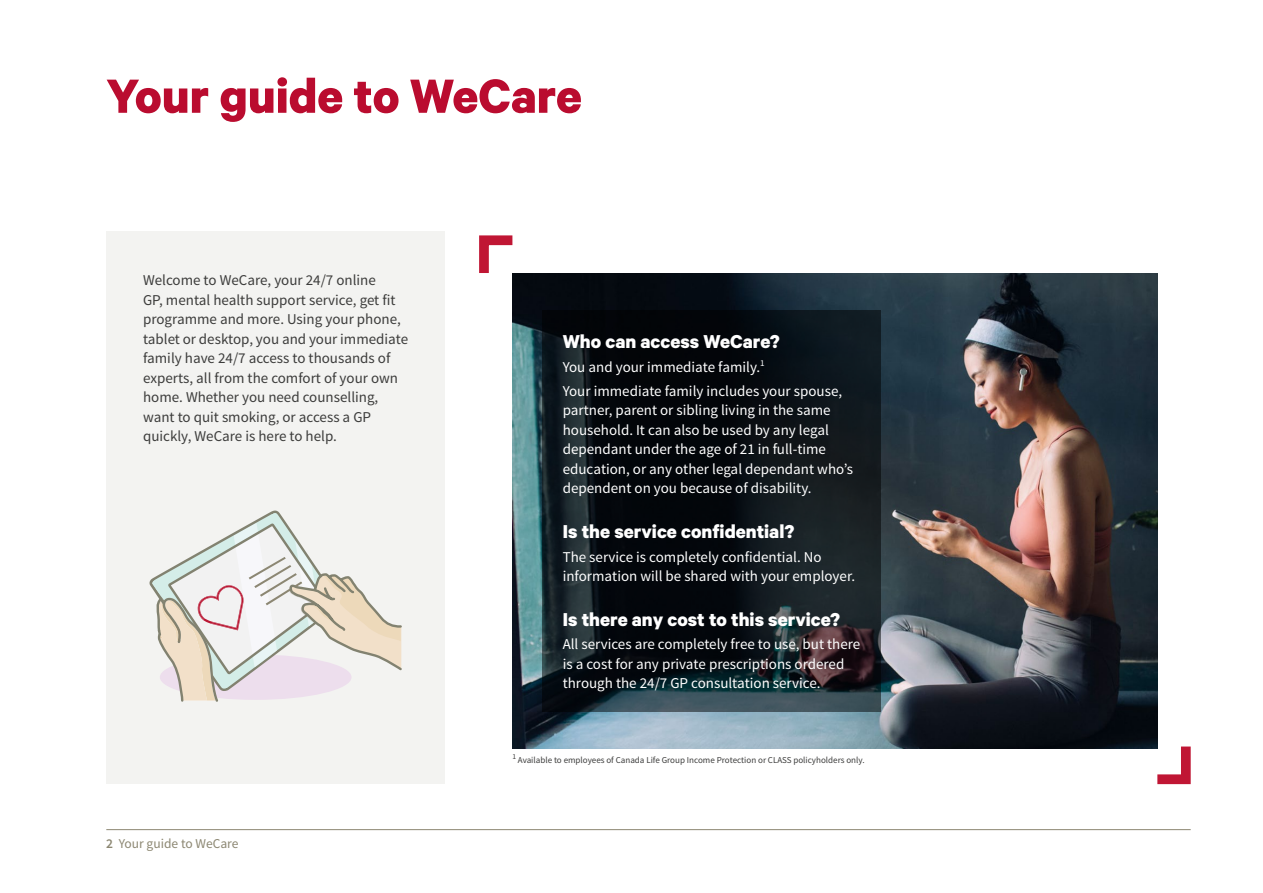
<style>
.page{position:relative;width:1263px;height:893px;background:#fff}
.page>*{position:absolute;margin:0;border:0;box-sizing:border-box;transform-origin:0 0}
.t1{font:700 54px "Calibre";color:#ba0c2f}
.t2{font:700 21px "Calibre";color:#fff}
.t3{font:15px/19.5px "Source Sans Pro";color:#fff}
.t4{font:15px/19.5px "Source Sans Pro";color:#3c3c3b}
.t5{font:13.5px "Source Sans Pro";color:#8c8772}
.t6{font:9px "Source Sans Pro";color:#3c3c3b}
.t7{font:7.5px "Source Sans Pro";color:#3c3c3b}
.s1{font-weight:600}
</style>
<div class="page">
<hr style="left:106px;top:829px;width:1085px;height:1px;background:#8c8772">
<div style="left:106px;top:232px;width:339px;height:552px;background:#f3f3f1"></div>
<svg style="left:150px;top:510px;width:252px;height:192px"></svg>
<svg style="left:479px;top:235px;width:34px;height:38px"></svg>
<svg style="left:1148px;top:737px;width:43px;height:48px"></svg>
<img style="left:512px;top:273px;width:645px;height:475px">
<svg style="left:542px;top:310px;width:339px;height:401px;background:#0f161b"></svg>
<h1 class="t1" style="left:106px;top:63px;width:477px">Your guide to WeCare</h1>
<p class="t4" style="left:143px;top:271px;width:267px">Welcome to WeCare, your 24/7 online<br>GP, mental health support service, get fit programme and more. Using your phone, tablet or desktop, you and your immediate family have 24/7 access to thousands of experts, all from the comfort of your own home. Whether you need counselling, want to quit smoking, or access a GP quickly, WeCare is here to help.</p>
<p class="t5" style="left:106px;top:835px;width:134px"><span class="s1">2</span> Your guide to WeCare</p>
<h2 class="t2" style="left:563px;top:329px;width:219px">Who can access WeCare?</h2>
<p class="t3" style="left:563px;top:356px;width:281px;line-height:23.7px">You and your immediate family.<sup>1<br></sup>Your immediate family includes your spouse,</p>
<p class="t3" style="left:563px;top:401px;width:292px">partner, parent or sibling living in the same household. It can also be used by any legal dependant under the age of 21 in full-time education, or any other legal dependant who’s dependent on you because of disability.</p>
<h2 class="t2" style="left:563px;top:519px;width:233px">Is the service confidential?</h2>
<p class="t3" style="left:563px;top:547px;width:294px">The service is completely confidential. No information will be shared with your employer.</p>
<h2 class="t2" style="left:563px;top:606px;width:279px">Is there any cost to this service?</h2>
<p class="t3" style="left:563px;top:635px;width:299px">All services are completely free to use, but there is a cost for any private prescriptions ordered through the 24/7 GP consultation service.</p>
<p class="t7" style="left:512px;top:752px;width:5px">1</p>
<p class="t6" style="left:518px;top:755px;width:348px">Available to employees of Canada Life Group Income Protection or CLASS policyholders only.</p>
</div>
